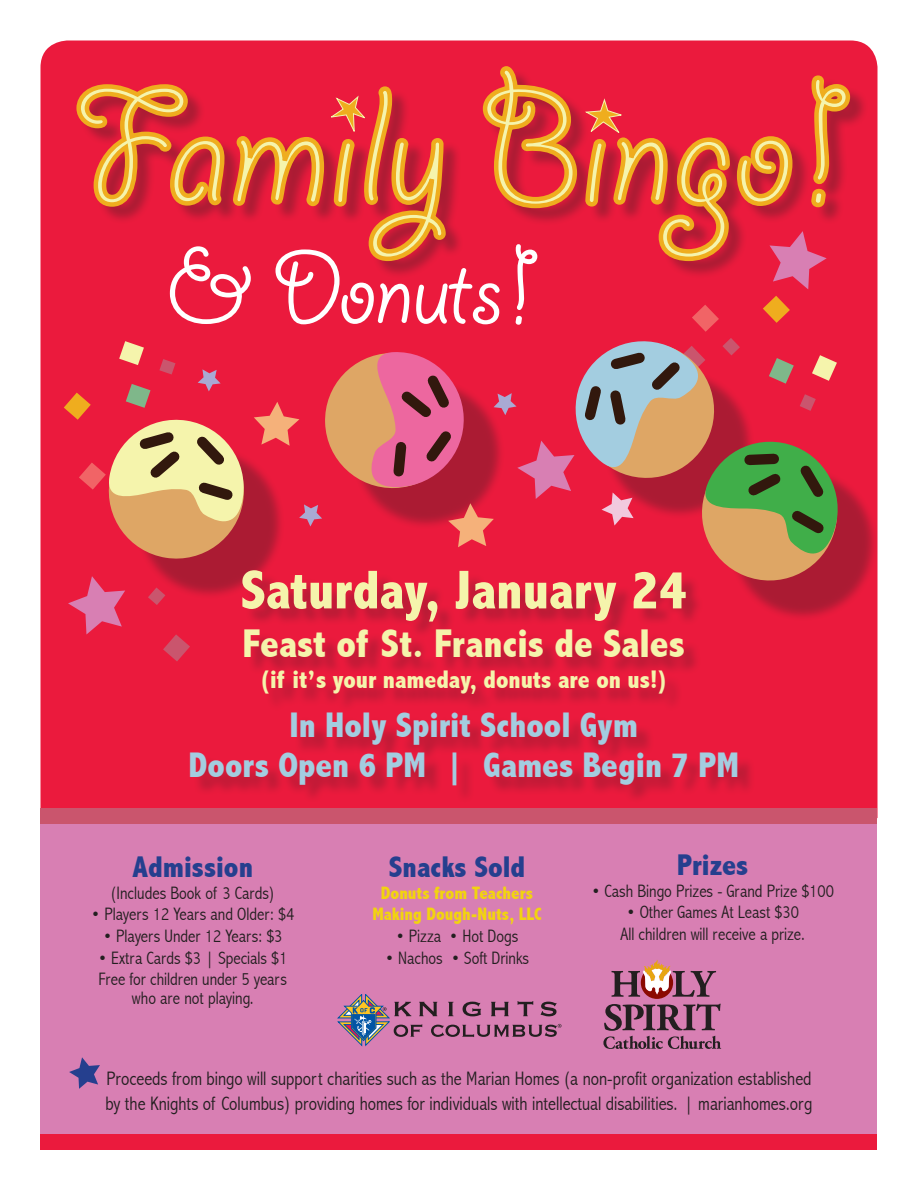
<style>
.page{position:relative;width:918px;height:1188px;background:#fff}
.page>*{position:absolute;margin:0;border:0;box-sizing:border-box;transform-origin:0 0}
.t1{font:115.35px "Giddyup Std";letter-spacing:-.02em;color:#fff}
.t2{font:800 condensed 55.2px "Abadi";color:#f5f4ac}
.t3{font:800 condensed 40.2px "Abadi";color:#f5f4ac}
.t4{font:800 condensed 35.7px/39.8px "Abadi";color:#a3cde0;text-align:center}
.t5{font:800 condensed 30px "Abadi";color:#253f8e}
.t6{font:800 condensed 25.5px "Abadi";color:#f5f4ac}
.t7{font:300 condensed 19.5px/25px "Abadi";color:#231f20}
.t8{font:300 condensed 18px/21.6px "Abadi";color:#231f20;text-align:center}
.t9{font:800 condensed 18px/21.6px "Abadi";color:#f2d40f;text-align:center}
</style>
<div class="page">
<div style="left:40px;top:818px;width:838px;height:330px;background:#d87fb3"></div>
<div style="left:40px;top:40px;width:838px;height:768px;background:#eb1a3d"></div>
<svg style="left:603px;top:960px;width:118px;height:89px"></svg>
<svg style="left:338px;top:994px;width:223px;height:52px"></svg>
<div style="left:727px;top:467px;width:152px;height:155px;background:#231f20;opacity:.32"></div>
<svg style="left:69px;top:1057px;width:31px;height:32px"></svg>
<div style="left:79px;top:69px;width:789px;height:211px;background:#231f20;opacity:.32"></div>
<svg style="left:74px;top:82px;width:374px;height:181px;background:#e2443d"></svg>
<svg style="left:481px;top:64px;width:371px;height:225px;background:#e33d3f"></svg>
<div style="left:193px;top:573px;width:563px;height:230px;background:#231f20;opacity:.27"></div>
<div style="left:40px;top:808px;width:838px;height:16px;background:#ca556d"></div>
<div style="left:40px;top:1134px;width:838px;height:16px;background:#eb1a3d"></div>
<svg style="left:64px;top:296px;width:783px;height:366px;background:#d93a4b"></svg>
<h1 class="t1" style="left:165px;top:225px;width:372px">&amp; Donuts!</h1>
<h2 class="t2" style="left:241px;top:558px;width:448px">Saturday, January 24</h2>
<h3 class="t3" style="left:243px;top:620px;width:444px">Feast of St. Francis de Sales</h3>
<h3 class="t6" style="left:259px;top:665px;width:411px">(if it’s your nameday, donuts are on us!)</h3>
<h3 class="t4" style="left:189px;top:705px;width:552px">In Holy Spirit School Gym<br>Doors Open 6 PM | Games Begin 7 PM</h3>
<h3 class="t5" style="left:132px;top:850px;width:122px">Admission</h3>
<p class="t8" style="left:111px;top:882px;width:165px">(Includes Book of 3 Cards)</p>
<p class="t8" style="left:91px;top:904px;width:205px">• Players 12 Years and Older: $4</p>
<p class="t8" style="left:103px;top:925px;width:181px">• Players Under 12 Years: $3</p>
<p class="t8" style="left:98px;top:947px;width:191px;text-align:left">• Extra Cards $3 | Specials $1<br>Free for children under 5 years</p>
<p class="t8" style="left:132px;top:987px;width:123px">who are not playing.</p>
<h3 class="t5" style="left:389px;top:850px;width:138px">Snacks Sold</h3>
<p class="t9" style="left:372px;top:882px;width:171px">Donuts from Teachers<br>Making Dough-Nuts, LLC</p>
<p class="t8" style="left:396px;top:925px;width:124px">• Pizza • Hot Dogs</p>
<p class="t8" style="left:385px;top:947px;width:146px">• Nachos • Soft Drinks</p>
<h3 class="t5" style="left:677px;top:848px;width:73px">Prizes</h3>
<p class="t8" style="left:592px;top:880px;width:244px">• Cash Bingo Prizes - Grand Prize $100</p>
<p class="t8" style="left:621px;top:901px;width:186px">• Other Games At Least $30<br>All children will receive a prize.</p>
<p class="t7" style="left:106px;top:1066px;width:708px">Proceeds from bingo will support charities such as the Marian Homes (a non-profit organization established by the Knights of Columbus) providing homes for individuals with intellectual disabilities. | marianhomes.org</p>
</div>
